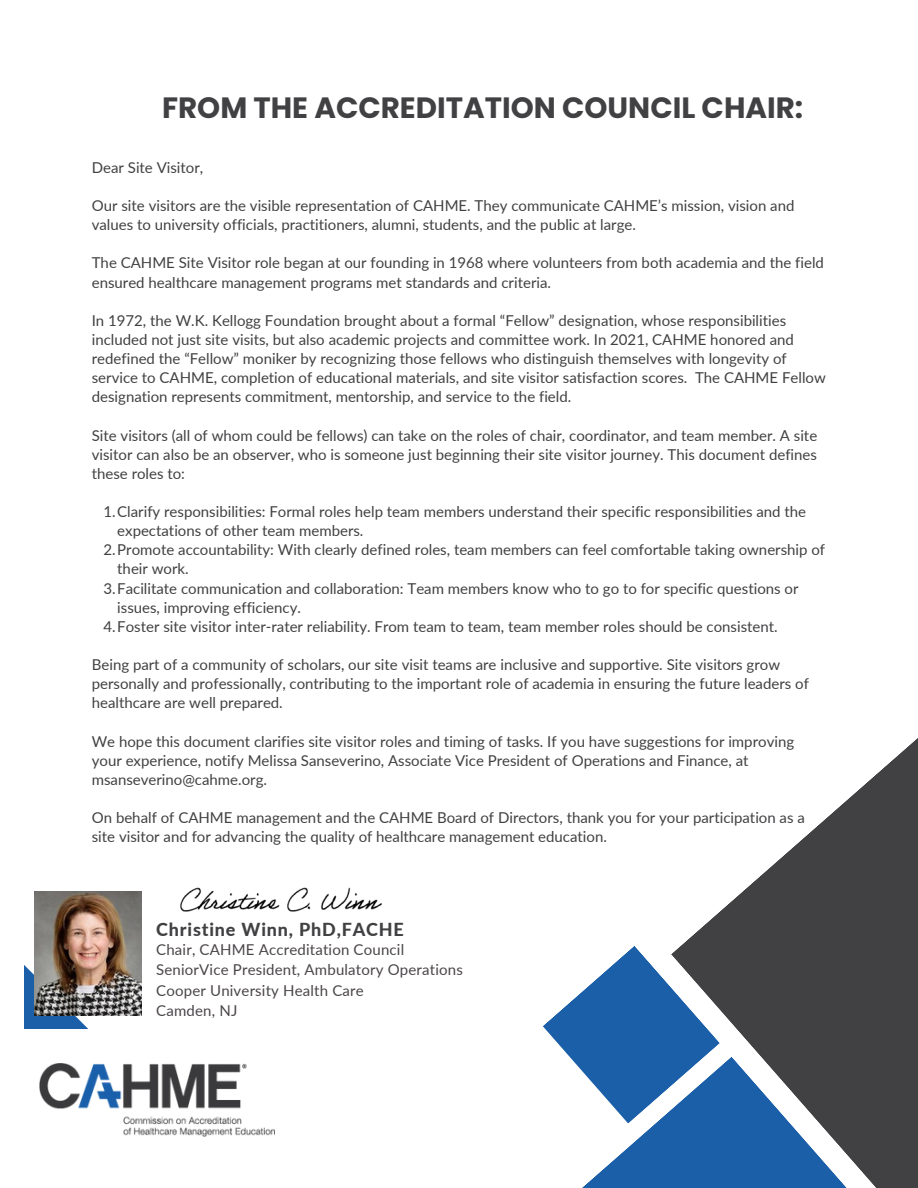
<style>
.page{position:relative;width:918px;height:1188px;background:#fff}
.page>*{position:absolute;margin:0;border:0;box-sizing:border-box;transform-origin:0 0}
.t1{font:700 29.4px "Poppins";color:#414042}
.t2{font:800 18px "Lato";letter-spacing:.045em;color:#414042}
.t3{font:15px/19.2px "Lato";color:#414042}
.t4{font:15px/20.2px "Lato";letter-spacing:.01em;color:#4a4549}
</style>
<div class="page">
<svg style="left:582px;top:1124px;width:89px;height:64px;fill:#1b5fa9"></svg>
<svg style="left:543px;top:946px;width:128px;height:178px"></svg>
<svg style="left:671px;top:738px;width:247px;height:450px;fill:#414042"></svg>
<svg style="left:24px;top:965px;width:64px;height:64px"></svg>
<img style="left:35px;top:891px;width:107px;height:124px">
<img style="left:39px;top:1063px;width:235px;height:73px">
<img style="left:180px;top:887px;width:202px;height:25px">
<h1 class="t1" style="left:162px;top:87px;width:643px">FROM THE ACCREDITATION COUNCIL CHAIR:</h1>
<p class="t3" style="left:92px;top:157px;width:113px">Dear Site Visitor,</p>
<p class="t3" style="left:92px;top:196px;width:704px">Our site visitors are the visible representation of CAHME. They communicate CAHME’s mission, vision and values to university officials, practitioners, alumni, students, and the public at large.</p>
<p class="t3" style="left:92px;top:253px;width:734px">The CAHME Site Visitor role began at our founding in 1968 where volunteers from both academia and the field ensured healthcare management programs met standards and criteria.</p>
<p class="t3" style="left:92px;top:310px;width:736px">In 1972, the W.K. Kellogg Foundation brought about a formal “Fellow” designation, whose responsibilities included not just site visits, but also academic projects and committee work. In 2021, CAHME honored and redefined the “Fellow” moniker by recognizing those fellows who distinguish themselves with longevity of service to CAHME, completion of educational materials, and site visitor satisfaction scores. The CAHME Fellow designation represents commitment, mentorship, and service to the field.</p>
<p class="t3" style="left:92px;top:425px;width:727px;text-align:justify">Site visitors (all of whom could be fellows) can take on the roles of chair, coordinator, and team member. A site visitor can also be an observer, who is someone just beginning their site visitor journey. This document defines these roles to:</p>
<p class="t3" style="left:104px;top:502px;width:704px">1.Clarify responsibilities: Formal roles help team members understand their specific responsibilities and the</p>
<p class="t3" style="left:117px;top:521px;width:248px">expectations of other team members.</p>
<p class="t3" style="left:104px;top:540px;width:723px">2.Promote accountability: With clearly defined roles, team members can feel comfortable taking ownership of</p>
<p class="t3" style="left:117px;top:559px;width:73px">their work.</p>
<p class="t3" style="left:104px;top:578px;width:696px">3.Facilitate communication and collaboration: Team members know who to go to for specific questions or</p>
<p class="t3" style="left:117px;top:597px;width:185px">issues, improving efficiency.</p>
<p class="t3" style="left:104px;top:616px;width:676px">4.Foster site visitor inter-rater reliability. From team to team, team member roles should be consistent.</p>
<p class="t3" style="left:92px;top:655px;width:719px">Being part of a community of scholars, our site visit teams are inclusive and supportive. Site visitors grow personally and professionally, contributing to the important role of academia in ensuring the future leaders of healthcare are well prepared.</p>
<p class="t3" style="left:92px;top:731px;width:704px">We hope this document clarifies site visitor roles and timing of tasks. If you have suggestions for improving your experience, notify Melissa Sanseverino, Associate Vice President of Operations and Finance, at msanseverino@cahme.org.</p>
<p class="t3" style="left:92px;top:808px;width:715px">On behalf of CAHME management and the CAHME Board of Directors, thank you for your participation as a site visitor and for advancing the quality of healthcare management education.</p>
<p class="t2" style="left:156px;top:918px;width:249px">Christine Winn, PhD,FACHE</p>
<p class="t4" style="left:156px;top:939px;width:308px">Chair, CAHME Accreditation Council<br>SeniorVice President, Ambulatory Operations<br>Cooper University Health Care<br>Camden, NJ</p>
</div>
